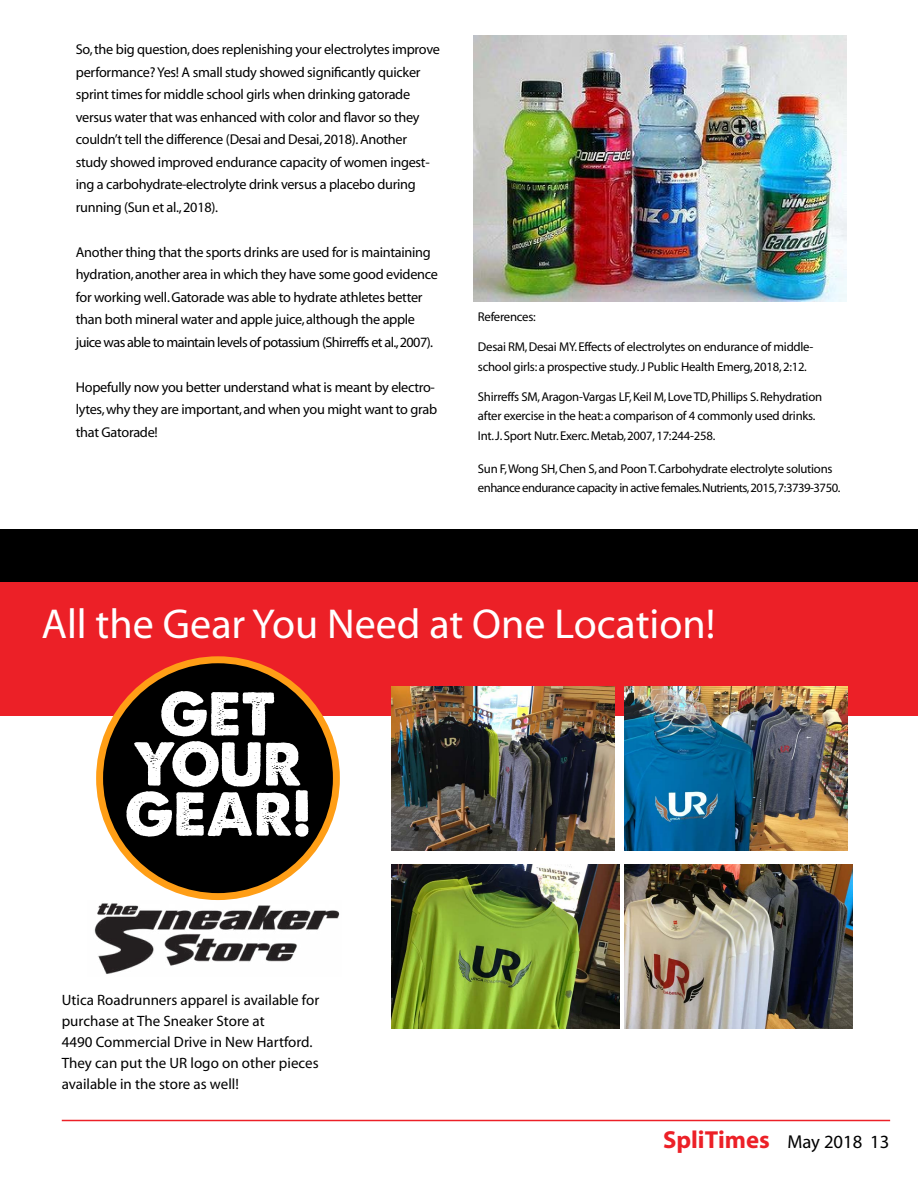
<style>
.page{position:relative;width:918px;height:1188px;background:#fff}
.page>*{position:absolute;margin:0;border:0;box-sizing:border-box;transform-origin:0 0}
.t1{font:42px "Myriad";color:#fff}
.t2{font:700 24.75px "Myriad";color:#ec2027}
.t3{font:15px/21px "Myriad";color:#000}
.t4{font:14.25px/22.5px "Myriad";letter-spacing:-.02em;color:#000}
.t5{font:12.75px/19.5px "Myriad";letter-spacing:-.02em;color:#000}
.t6{font:12.75px/19.5px "Myriad";letter-spacing:-.04em;color:#000}
.s1{font-weight:400;font-size:18.75px;color:#000}
</style>
<div class="page">
<hr style="left:62px;top:1120px;width:828px;height:1px;background:#ec2027">
<div style="left:0;top:582px;width:918px;height:134px;background:#ec2027"></div>
<div style="left:0;top:529px;width:918px;height:53px;background:#000"></div>
<img style="left:392px;top:687px;width:222px;height:163px">
<img style="left:392px;top:865px;width:227px;height:163px">
<img style="left:624px;top:687px;width:223px;height:163px">
<img style="left:624px;top:865px;width:228px;height:163px">
<img style="left:94px;top:900px;width:246px;height:74px">
<div style="left:100px;top:660px;width:236px;height:237px;background:#000;border-radius:50%"></div>
<div style="left:96px;top:656px;width:244px;height:244px;border:7px solid #ff9e16;border-radius:50%"></div>
<svg style="left:126px;top:691px;width:182px;height:146px"></svg>
<img style="left:473px;top:36px;width:374px;height:266px">
<p class="t4" style="left:76px;top:39px;width:366px">So, the big question, does replenishing your electrolytes improve performance? Yes! A small study showed significantly quicker sprint times for middle school girls when drinking gatorade versus water that was enhanced with color and flavor so they couldn’t tell the difference (Desai and Desai, 2018). Another study showed improved endurance capacity of women ingest&shy;ing a carbohydrate-electrolyte drink versus a placebo during running (Sun et al., 2018).</p>
<p class="t4" style="left:76px;top:241px;width:364px">Another thing that the sports drinks are used for is maintaining hydration, another area in which they have some good evidence for working well. Gatorade was able to hydrate athletes better than both mineral water and apple juice, although the apple juice was able to maintain levels of potassium (Shirreffs et al., 2007).</p>
<p class="t4" style="left:76px;top:376px;width:363px">Hopefully now you better understand what is meant by electro&shy;lytes, why they are important, and when you might want to grab that Gatorade!</p>
<p class="t5" style="left:478px;top:308px;width:59px">References:</p>
<p class="t5" style="left:478px;top:338px;width:337px">Desai RM, Desai MY. Effects of electrolytes on endurance of middle&shy;school girls: a prospective study. J Public Health Emerg, 2018, 2:12.</p>
<p class="t5" style="left:478px;top:387px;width:346px">Shirreffs SM, Aragon-Vargas LF, Keil M, Love TD, Phillips S. Rehydration after exercise in the heat: a comparison of 4 commonly used drinks.<br>Int. J. Sport Nutr. Exerc. Metab, 2007, 17:244-258.</p>
<p class="t6" style="left:478px;top:459px;width:364px">Sun F, Wong SH, Chen S, and Poon T. Carbohydrate electrolyte solutions enhance endurance capacity in active females.Nutrients, 2015, 7:3739-3750.</p>
<h1 class="t1" style="left:41px;top:603px;width:676px">All the Gear You Need at One Location!</h1>
<p class="t3" style="left:62px;top:990px;width:259px">Utica Roadrunners apparel is available for purchase at The Sneaker Store at<br>4490 Commercial Drive in New Hartford.<br>They can put the UR logo on other pieces available in the store as well!</p>
<h2 class="t2" style="left:663px;top:1127px;width:228px">SpliTimes <span class="s1">May 2018 13</span></h2>
</div>
